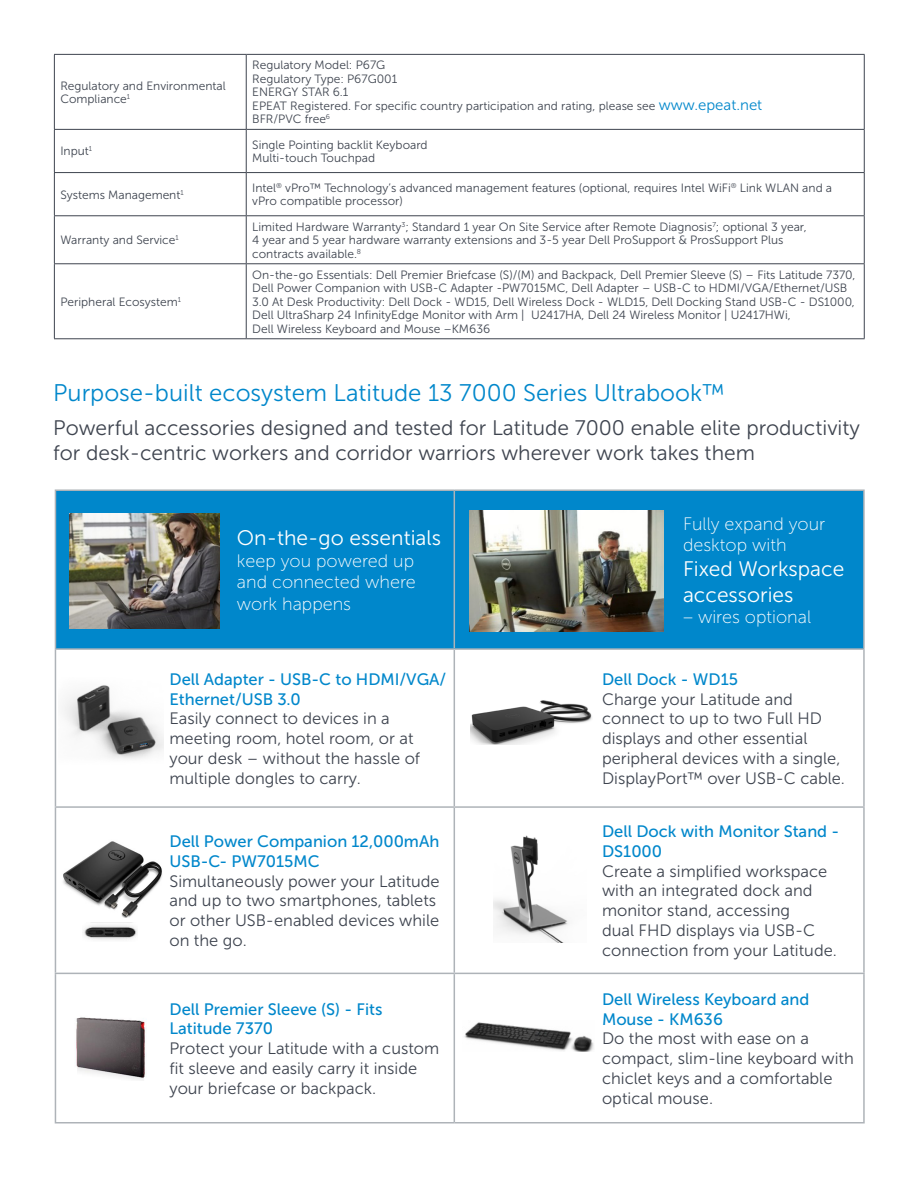
<style>
.page{position:relative;width:918px;height:1188px;background:#fff}
.page>*{position:absolute;margin:0;border:0;box-sizing:border-box;transform-origin:0 0}
.t1{font:24px "Museo Sans For Dell 300";color:#0087cb}
.t2{font:21px/25.2px "Museo Sans For Dell 300";color:#3e444f}
.URL{font:21px/25.2px "Museo Sans For Dell 300";color:#fff}
.URL-2{font:18px/21.6px "Museo Sans For Dell 100";color:#fff;text-align:justify}
.URL-3{font:16.5px/19.8px "Museo Sans For Dell 300";color:#3e444f}
.URL-4{font:16.5px/19.8px "Museo Sans For Dell 500";color:#0087cb}
.URL-5{font:12px/13.5px "Museo Sans For Dell 300";color:#3e444f}
.s1{font-size:15px;color:#0087cb}
</style>
<div class="page">
<hr style="left:54px;top:54px;width:192px;height:1px;background:#3e444f">
<hr style="left:246px;top:54px;width:619px;height:1px;background:#3e444f">
<hr style="left:246px;top:55px;width:1px;height:74px;background:#3e444f">
<hr style="left:864px;top:55px;width:1px;height:74px;background:#3e444f">
<hr style="left:54px;top:129px;width:192px;height:1px;background:#3e444f">
<hr style="left:246px;top:129px;width:619px;height:1px;background:#3e444f">
<hr style="left:246px;top:130px;width:1px;height:42px;background:#3e444f">
<hr style="left:864px;top:130px;width:1px;height:42px;background:#3e444f">
<hr style="left:54px;top:172px;width:192px;height:1px;background:#3e444f">
<hr style="left:246px;top:172px;width:619px;height:1px;background:#3e444f">
<hr style="left:246px;top:173px;width:1px;height:42px;background:#3e444f">
<hr style="left:864px;top:173px;width:1px;height:42px;background:#3e444f">
<hr style="left:246px;top:216px;width:1px;height:47px;background:#3e444f">
<hr style="left:864px;top:216px;width:1px;height:47px;background:#3e444f">
<hr style="left:246px;top:264px;width:1px;height:74px;background:#3e444f">
<hr style="left:864px;top:264px;width:1px;height:74px;background:#3e444f">
<hr style="left:54px;top:55px;width:1px;height:74px;background:#3e444f">
<hr style="left:54px;top:130px;width:1px;height:42px;background:#3e444f">
<hr style="left:54px;top:173px;width:1px;height:42px;background:#3e444f">
<hr style="left:54px;top:215px;width:192px;height:1px;background:#3e444f">
<hr style="left:54px;top:216px;width:1px;height:47px;background:#3e444f">
<hr style="left:246px;top:215px;width:619px;height:1px;background:#3e444f">
<hr style="left:54px;top:263px;width:192px;height:1px;background:#3e444f">
<hr style="left:54px;top:264px;width:1px;height:74px;background:#3e444f">
<hr style="left:246px;top:263px;width:619px;height:1px;background:#3e444f">
<hr style="left:54px;top:338px;width:192px;height:1px;background:#3e444f">
<hr style="left:246px;top:338px;width:619px;height:1px;background:#3e444f">
<div style="left:56px;top:491px;width:807px;height:157px;background:#0087cb"></div>
<hr style="left:55px;top:489px;width:399px;height:2px;background:#aeb3b8">
<hr style="left:55px;top:491px;width:1px;height:157px;background:#aeb3b8">
<hr style="left:454px;top:489px;width:411px;height:2px;background:#aeb3b8">
<hr style="left:454px;top:491px;width:1px;height:157px;background:#aeb3b8">
<hr style="left:863px;top:491px;width:2px;height:157px;background:#aeb3b8">
<hr style="left:55px;top:648px;width:399px;height:2px;background:#aeb3b8">
<hr style="left:55px;top:650px;width:1px;height:156px;background:#aeb3b8">
<hr style="left:454px;top:648px;width:411px;height:2px;background:#aeb3b8">
<hr style="left:454px;top:650px;width:1px;height:156px;background:#aeb3b8">
<hr style="left:863px;top:650px;width:2px;height:156px;background:#aeb3b8">
<hr style="left:55px;top:806px;width:399px;height:2px;background:#aeb3b8">
<hr style="left:55px;top:808px;width:1px;height:165px;background:#aeb3b8">
<hr style="left:454px;top:806px;width:411px;height:2px;background:#aeb3b8">
<hr style="left:454px;top:808px;width:1px;height:165px;background:#aeb3b8">
<hr style="left:863px;top:808px;width:2px;height:165px;background:#aeb3b8">
<hr style="left:55px;top:973px;width:399px;height:1px;background:#aeb3b8">
<hr style="left:55px;top:974px;width:1px;height:148px;background:#aeb3b8">
<hr style="left:454px;top:973px;width:411px;height:1px;background:#aeb3b8">
<hr style="left:454px;top:974px;width:1px;height:148px;background:#aeb3b8">
<hr style="left:863px;top:974px;width:2px;height:148px;background:#aeb3b8">
<hr style="left:55px;top:1122px;width:399px;height:2px;background:#aeb3b8">
<hr style="left:454px;top:1122px;width:411px;height:2px;background:#aeb3b8">
<img style="left:69px;top:514px;width:150px;height:114px">
<img style="left:470px;top:511px;width:193px;height:120px">
<img style="left:464px;top:1022px;width:130px;height:29px">
<img style="left:64px;top:685px;width:100px;height:74px">
<img style="left:494px;top:835px;width:75px;height:107px">
<img style="left:471px;top:700px;width:121px;height:44px">
<img style="left:82px;top:923px;width:56px;height:17px">
<img style="left:76px;top:1017px;width:71px;height:63px">
<img style="left:63px;top:841px;width:99px;height:77px">
<p class="URL-5" style="left:60px;top:79px;width:167px">Regulatory and Environmental<br>Compliance<sup>1</sup></p>
<p class="URL-5" style="left:252px;top:59px;width:135px">Regulatory Model: P67G</p>
<p class="URL-5" style="left:252px;top:72px;width:147px">Regulatory Type: P67G001</p>
<p class="URL-5" style="left:252px;top:86px;width:98px">ENERGY STAR 6.1</p>
<p class="URL-5" style="left:252px;top:99px;width:512px">EPEAT Registered. For specific country participation and rating, please see <span class="s1">www.epeat.net</span></p>
<p class="URL-5" style="left:252px;top:113px;width:79px">BFR/PVC free<sup>6</sup></p>
<p class="URL-5" style="left:60px;top:145px;width:33px">Input<sup>1</sup></p>
<p class="URL-5" style="left:252px;top:138px;width:177px">Single Pointing backlit Keyboard<br>Multi-touch Touchpad</p>
<p class="URL-5" style="left:60px;top:188px;width:125px">Systems Management<sup>1</sup></p>
<p class="URL-5" style="left:252px;top:181px;width:581px">Intel<sup>®</sup> vPro™ Technology’s advanced management features (optional, requires Intel WiFi<sup>®</sup> Link WLAN and a vPro compatible processor)</p>
<p class="URL-5" style="left:60px;top:233px;width:120px">Warranty and Service<sup>1</sup></p>
<p class="URL-5" style="left:252px;top:220px;width:556px">Limited Hardware Warranty<sup>3</sup>; Standard 1 year On Site Service after Remote Diagnosis<sup>7</sup>; optional 3 year,</p>
<p class="URL-5" style="left:252px;top:233px;width:533px">4 year and 5 year hardware warranty extensions and 3-5 year Dell ProSupport &amp; ProsSupport Plus</p>
<p class="URL-5" style="left:252px;top:247px;width:110px">contracts available.<sup>8</sup></p>
<p class="URL-5" style="left:60px;top:295px;width:122px">Peripheral Ecosystem<sup>1</sup></p>
<p class="URL-5" style="left:252px;top:268px;width:605px">On-the-go Essentials: Dell Premier Briefcase (S)/(M) and Backpack, Dell Premier Sleeve (S) – Fits Latitude 7370, Dell Power Companion with USB-C Adapter -PW7015MC, Dell Adapter – USB-C to HDMI/VGA/Ethernet/USB 3.0 At Desk Productivity: Dell Dock - WD15, Dell Wireless Dock - WLD15, Dell Docking Stand USB-C - DS1000, Dell UltraSharp 24 InfinityEdge Monitor with Arm | U2417HA, Dell 24 Wireless Monitor | U2417HWi,</p>
<p class="URL-5" style="left:252px;top:322px;width:239px">Dell Wireless Keyboard and Mouse –KM636</p>
<p class="t1" style="left:53px;top:379px;width:673px">Purpose-built ecosystem Latitude 13 7000 Series Ultrabook™</p>
<p class="t2" style="left:53px;top:415px;width:808px">Powerful accessories designed and tested for Latitude 7000 enable elite productivity for desk-centric workers and corridor warriors wherever work takes them</p>
<p class="URL" style="left:237px;top:525px;width:206px">On-the-go essentials</p>
<p class="URL-2" style="left:237px;top:550px;width:180px">keep you powered up and connected where work happens</p>
<p class="URL-4" style="left:169px;top:669px;width:278px">Dell Adapter - USB-C to HDMI/VGA/<br>Ethernet/USB 3.0</p>
<p class="URL-3" style="left:169px;top:709px;width:252px">Easily connect to devices in a meeting room, hotel room, or at your desk – without the hassle of multiple dongles to carry.</p>
<p class="URL-4" style="left:169px;top:831px;width:271px">Dell Power Companion 12,000mAh<br>USB-C- PW7015MC</p>
<p class="URL-3" style="left:169px;top:871px;width:272px">Simultaneously power your Latitude and up to two smartphones, tablets or other USB-enabled devices while on the go.</p>
<p class="URL-4" style="left:169px;top:999px;width:215px">Dell Premier Sleeve (S) - Fits<br>Latitude 7370</p>
<p class="URL-3" style="left:169px;top:1039px;width:271px">Protect your Latitude with a custom fit sleeve and easily carry it inside your briefcase or backpack.</p>
<p class="URL-2" style="left:683px;top:513px;width:144px">Fully expand your desktop with</p>
<p class="URL" style="left:683px;top:557px;width:163px">Fixed Workspace accessories</p>
<p class="URL-2" style="left:683px;top:606px;width:130px">– wires optional</p>
<p class="URL-4" style="left:602px;top:669px;width:138px">Dell Dock - WD15</p>
<p class="URL-3" style="left:602px;top:689px;width:245px">Charge your Latitude and connect to up to two Full HD displays and other essential peripheral devices with a single,<br>DisplayPort™ over USB-C cable.</p>
<p class="URL-4" style="left:602px;top:821px;width:239px">Dell Dock with Monitor Stand -<br>DS1000</p>
<p class="URL-3" style="left:602px;top:861px;width:236px">Create a simplified workspace with an integrated dock and monitor stand, accessing<br>dual FHD displays via USB-C connection from your Latitude.</p>
<p class="URL-4" style="left:602px;top:989px;width:209px">Dell Wireless Keyboard and<br>Mouse - KM636</p>
<p class="URL-3" style="left:602px;top:1029px;width:253px">Do the most with ease on a compact, slim-line keyboard with chiclet keys and a comfortable optical mouse.</p>
</div>
